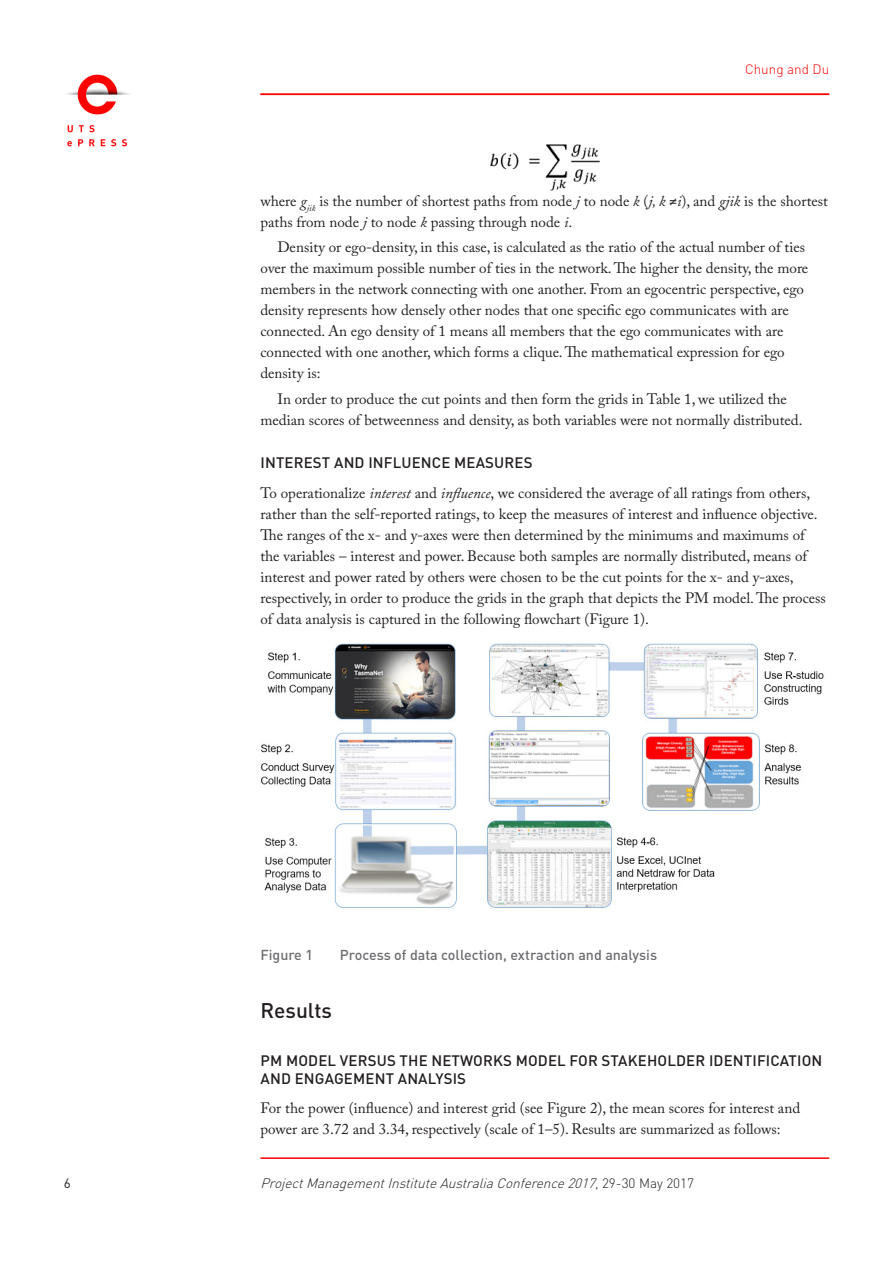
<style>
.page{position:relative;width:893px;height:1263px;background:#fff}
.page>*{position:absolute;margin:0;border:0;box-sizing:border-box;transform-origin:0 0}
.A_head{font:500 21px "DIN Pro";color:#231f20}
.Body_copy_-_1st_para{font:15px/21px "Adobe Caslon Pro";color:#231f20}
.body_copy_-_indent{font:15px/21px "Adobe Caslon Pro";color:#231f20}
.B_head{font:500 15px/18px "DIN Pro";letter-spacing:.01em;color:#231f20}
.Caption_Figure{font:500 14.25px "DIN Pro";color:#6c6d70}
.t1{font:italic 300 13.5px "DIN Pro";color:#231f20}
.t2{font:300 13.5px "DIN Pro";color:#fe0000}
.t3{font:13.5px "DIN Pro";color:#231f20}
.s1{font-style:italic}
.s2{font-family:"DIN Pro"}
.s3{font-style:normal}
</style>
<div class="page">
<img style="left:490px;top:144px;width:109px;height:47px">
<img style="left:261px;top:643px;width:563px;height:265px">
<img style="left:67px;top:74px;width:62px;height:73px">
<hr style="left:260px;top:94px;width:569px;height:1px;background:#fe0000">
<hr style="left:260px;top:1157px;width:569px;height:2px;background:#fe0000">
<p class="t2" style="left:745px;top:60px;width:86px">Chung and Du</p>
<p class="Body_copy_-_1st_para" style="left:260px;top:191px;width:569px">where <span class="s1">g</span><sub>jik</sub> is the number of shortest paths from node <span class="s1">j</span> to node <span class="s1">k</span> (<span class="s1">j, k</span> <span class="s2">≠</span><span class="s1">i</span>), and <span class="s1">gjik</span> is the shortest paths from node <span class="s1">j</span> to node <span class="s1">k</span> passing through node <span class="s1">i</span>.</p>
<p class="body_copy_-_indent" style="left:260px;top:237px;width:549px;text-indent:17px">Density or ego-density, in this case, is calculated as the ratio of the actual number of ties over the maximum possible number of ties in the network. The higher the density, the more members in the network connecting with one another. From an egocentric perspective, ego density represents how densely other nodes that one specific ego communicates with are connected. An ego density of 1 means all members that the ego communicates with are connected with one another, which forms a clique. The mathematical expression for ego density is:</p>
<p class="body_copy_-_indent" style="left:260px;top:388px;width:544px;text-align:center">In order to produce the cut points and then form the grids in Table 1, we utilized the median scores of betweenness and density, as both variables were not normally distributed.</p>
<p class="B_head" style="left:261px;top:453px;width:274px">INTEREST AND INFLUENCE MEASURES</p>
<p class="Body_copy_-_1st_para" style="left:260px;top:482px;width:567px">To operationalize <span class="s1">interest</span> and <span class="s1">influence</span>, we considered the average of all ratings from others, rather than the self-reported ratings, to keep the measures of interest and influence objective.<br>The ranges of the x- and y-axes were then determined by the minimums and maximums of the variables – interest and power. Because both samples are normally distributed, means of interest and power rated by others were chosen to be the cut points for the x- and y-axes, respectively, in order to produce the grids in the graph that depicts the PM model. The process of data analysis is captured in the following flowchart (Figure 1).</p>
<p class="Caption_Figure" style="left:260px;top:945px;width:54px">Figure 1</p>
<p class="Caption_Figure" style="left:340px;top:945px;width:319px">Process of data collection, extraction and analysis</p>
<p class="A_head" style="left:260px;top:996px;width:73px">Results</p>
<p class="B_head" style="left:261px;top:1050px;width:563px">PM MODEL VERSUS THE NETWORKS MODEL FOR STAKEHOLDER IDENTIFICATION<br>AND ENGAGEMENT ANALYSIS</p>
<p class="Body_copy_-_1st_para" style="left:260px;top:1097px;width:541px">For the power (influence) and interest grid (see Figure 2), the mean scores for interest and power are 3.72 and 3.34, respectively (scale of 1–5). Results are summarized as follows:</p>
<p class="t3" style="left:64px;top:1174px;width:9px">6</p>
<p class="t1" style="left:260px;top:1174px;width:435px">ProjectManagementInstituteAustraliaConference2017<span class="s3">, 2 9 - 3 0 M a y 2 0 1 7</span></p>
</div>
